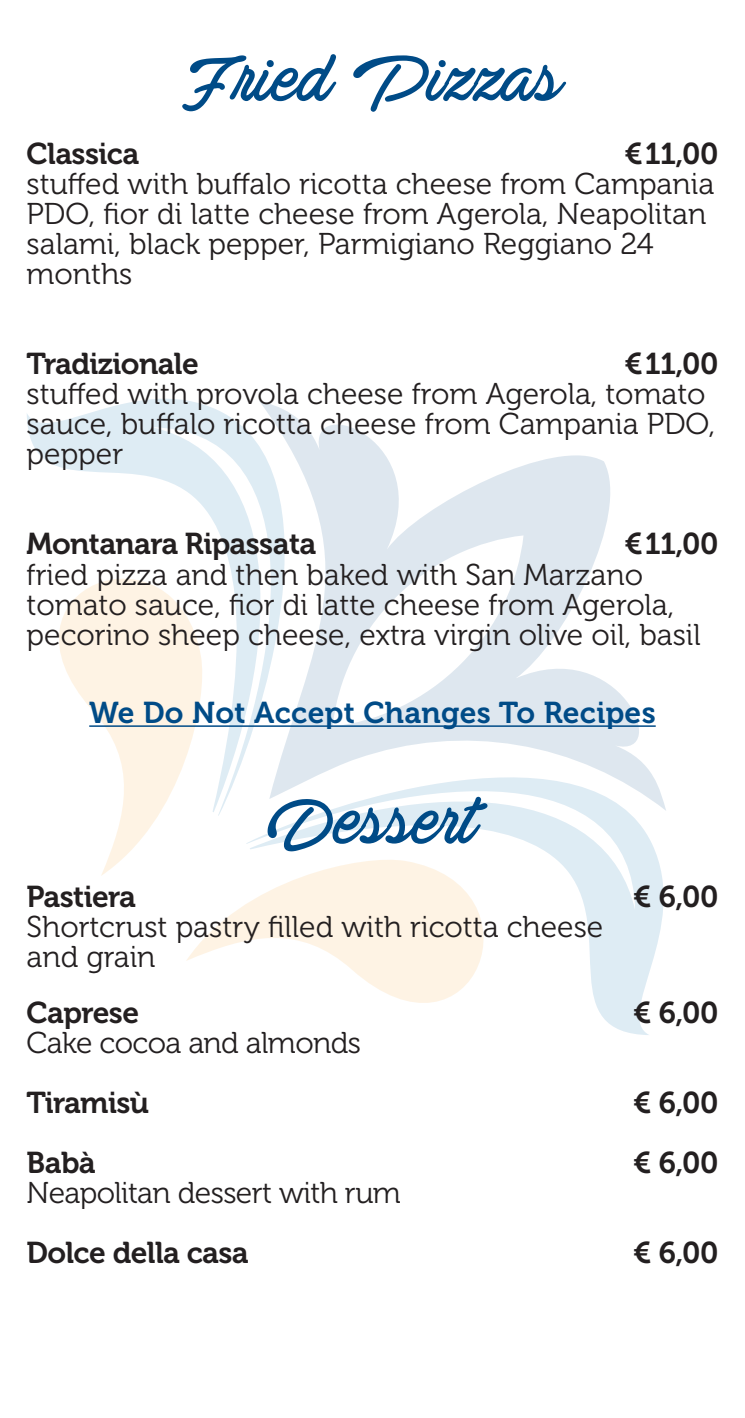
<style>
.page{position:relative;width:745px;height:1418px;background:#fff}
.page>*{position:absolute;margin:0;border:0;box-sizing:border-box;transform-origin:0 0}
.t1{font:75px "Actonia Hand PERSONALUSE";letter-spacing:-.01em;color:#004b87}
.t2{font:30px/30px "Museo 300";color:#231f20}
.t3{font:30px "Museo 700";letter-spacing:-.02em;color:#231f20}
.t4{font:30px "Museo 300";letter-spacing:-.02em;color:#231f20}
.t5{font:30px "Museo 700";letter-spacing:.01em;color:#004b87}
</style>
<div class="page">
<svg style="left:101px;top:815px;width:57px;height:61px"></svg>
<svg style="left:186px;top:904px;width:60px;height:57px"></svg>
<svg style="left:246px;top:811px;width:418px;height:224px"></svg>
<svg style="left:27px;top:399px;width:314px;height:416px"></svg>
<svg style="left:258px;top:399px;width:408px;height:412px"></svg>
<hr style="left:89px;top:725px;width:566px;height:2px;background:#004b87">
<p class="t1" style="left:182px;top:41px;width:382px">Fried Pizzas</p>
<p class="t3" style="left:27px;top:137px;width:114px">Classica</p>
<p class="t3" style="left:624px;top:137px;width:95px">€11,00</p>
<p class="t2" style="left:27px;top:170px;width:688px">stuffed with buffalo ricotta cheese from Campania PDO, fior di latte cheese from Agerola, Neapolitan salami, black pepper, Parmigiano Reggiano 24 months</p>
<p class="t3" style="left:27px;top:347px;width:174px">Tradizionale</p>
<p class="t3" style="left:624px;top:347px;width:95px">€11,00</p>
<p class="t2" style="left:27px;top:380px;width:690px">stuffed with provola cheese from Agerola, tomato sauce, buffalo ricotta cheese from Campania PDO, pepper</p>
<p class="t3" style="left:27px;top:527px;width:291px">Montanara Ripassata</p>
<p class="t3" style="left:624px;top:527px;width:95px">€11,00</p>
<p class="t2" style="left:27px;top:560px;width:675px">fried pizza and then baked with San Marzano tomato sauce, fior di latte cheese from Agerola, pecorino sheep cheese, extra virgin olive oil, basil</p>
<p class="t5" style="left:89px;top:696px;width:567px">We Do Not Accept Changes To Recipes</p>
<p class="t1" style="left:267px;top:783px;width:211px">Dessert</p>
<p class="t3" style="left:27px;top:879px;width:111px">Pastiera</p>
<p class="t3" style="left:632px;top:879px;width:87px">€ 6,00</p>
<p class="t2" style="left:27px;top:912px;width:578px">Shortcrust pastry filled with ricotta cheese</p>
<p class="t2" style="left:27px;top:942px;width:130px">and grain</p>
<p class="t3" style="left:27px;top:996px;width:114px">Caprese</p>
<p class="t3" style="left:632px;top:996px;width:87px">€ 6,00</p>
<p class="t4" style="left:27px;top:1026px;width:336px">Cake cocoa and almonds</p>
<p class="t3" style="left:27px;top:1086px;width:124px">Tiramisù</p>
<p class="t3" style="left:632px;top:1086px;width:87px">€ 6,00</p>
<p class="t3" style="left:27px;top:1146px;width:71px">Babà</p>
<p class="t3" style="left:632px;top:1146px;width:87px">€ 6,00</p>
<p class="t4" style="left:27px;top:1176px;width:375px">Neapolitan dessert with rum</p>
<p class="t3" style="left:27px;top:1236px;width:223px">Dolce della casa</p>
<p class="t3" style="left:632px;top:1236px;width:87px">€ 6,00</p>
</div>
